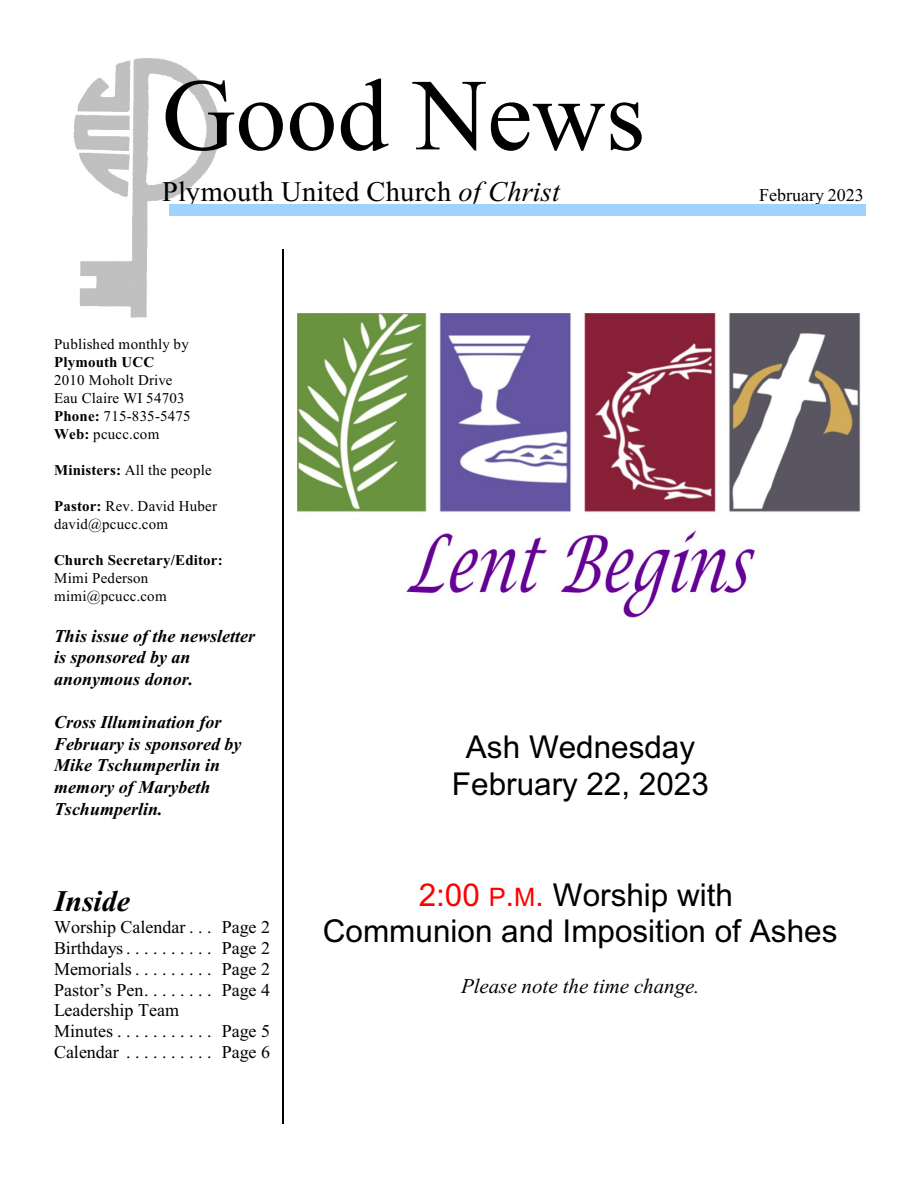
<style>
.page{position:relative;width:918px;height:1188px;background:#fff}
.page>*{position:absolute;margin:0;border:0;box-sizing:border-box;transform-origin:0 0}
.t1{font:102px "Times New Roman";color:#000}
.t2{font:31.5px/36.9px "Arial";color:#000;text-align:center}
.t3{font:italic 700 30px "Times New Roman";letter-spacing:-.005em;color:#000}
.t4{font:28.5px "Times New Roman";letter-spacing:.005em;color:#000}
.t5{font:italic 21px "Times New Roman";color:#000}
.t6{font:18px/20.7px "Times New Roman";color:#000}
.t7{font:italic 700 18px/21.6px "Times New Roman";color:#000}
.t8{font:15px/18px "Times New Roman";letter-spacing:.02em;color:#000}
.t9{font:700 15px "Times New Roman";letter-spacing:.015em;color:#000}
.s1{font-style:italic}
.s2{font-weight:700}
.s3{color:#f00}
.s4{font-size:25.5px;color:#f00}
</style>
<div class="page">
<hr style="left:282px;top:249px;width:1px;height:875px;background:#000">
<img style="left:73px;top:58px;width:162px;height:260px">
<img style="left:297px;top:314px;width:564px;height:304px">
<div style="left:169px;top:205px;width:697px;height:11px;background:#a1d1ff"></div>
<h1 class="t1" style="left:162px;top:79px;width:485px">Good News</h1>
<h3 class="t4" style="left:162px;top:181px;width:399px">Plymouth United Church <span class="s1">of Christ</span></h3>
<p class="t6" style="left:759px;top:186px;width:106px">February 2023</p>
<p class="t8" style="left:54px;top:337px;width:136px">Published monthly by</p>
<p class="t9" style="left:54px;top:357px;width:102px">Plymouth UCC</p>
<p class="t8" style="left:54px;top:373px;width:138px">2010 Moholt Drive<br>Eau Claire WI 54703<br><span class="s2">Phone:</span> 715-835-5475<br><span class="s2">Web:</span> pcucc.com</p>
<p class="t8" style="left:54px;top:463px;width:159px"><span class="s2">Ministers:</span> All the people</p>
<p class="t8" style="left:54px;top:499px;width:165px"><span class="s2">Pastor:</span> Rev. David Huber david@pcucc.com</p>
<p class="t9" style="left:54px;top:555px;width:170px">Church Secretary/Editor:</p>
<p class="t8" style="left:54px;top:571px;width:114px">Mimi Pederson mimi@pcucc.com</p>
<p class="t7" style="left:54px;top:627px;width:203px">This issue of the newsletter is sponsored by an anonymous donor.</p>
<p class="t7" style="left:54px;top:713px;width:189px">Cross Illumination for<br>February is sponsored by<br>Mike Tschumperlin in memory of Marybeth<br>Tschumperlin.</p>
<h3 class="t3" style="left:54px;top:891px;width:78px">Inside</h3>
<p class="t6" style="left:54px;top:919px;width:218px">Worship Calendar . . . Page 2<br>Birthdays. . . . . . . . . . Page 2<br>Memorials . . . . . . . . . Page 2<br>Pastor’s Pen. . . . . . . . Page 4<br>Leadership Team<br>Minutes........... Page 5<br>Calendar .......... Page 6</p>
<h2 class="t2" style="left:452px;top:731px;width:258px">Ash Wednesday<br>February 22, 2023</h2>
<h2 class="t2" style="left:323px;top:879px;width:516px"><span class="s3">2:00</span> <span class="s4">P</span><span class="s3">.</span><span class="s4">M</span><span class="s3">.</span> Worship with<br>Communion and Imposition of Ashes</h2>
<p class="t5" style="left:461px;top:978px;width:240px">Please note the time change.</p>
</div>
